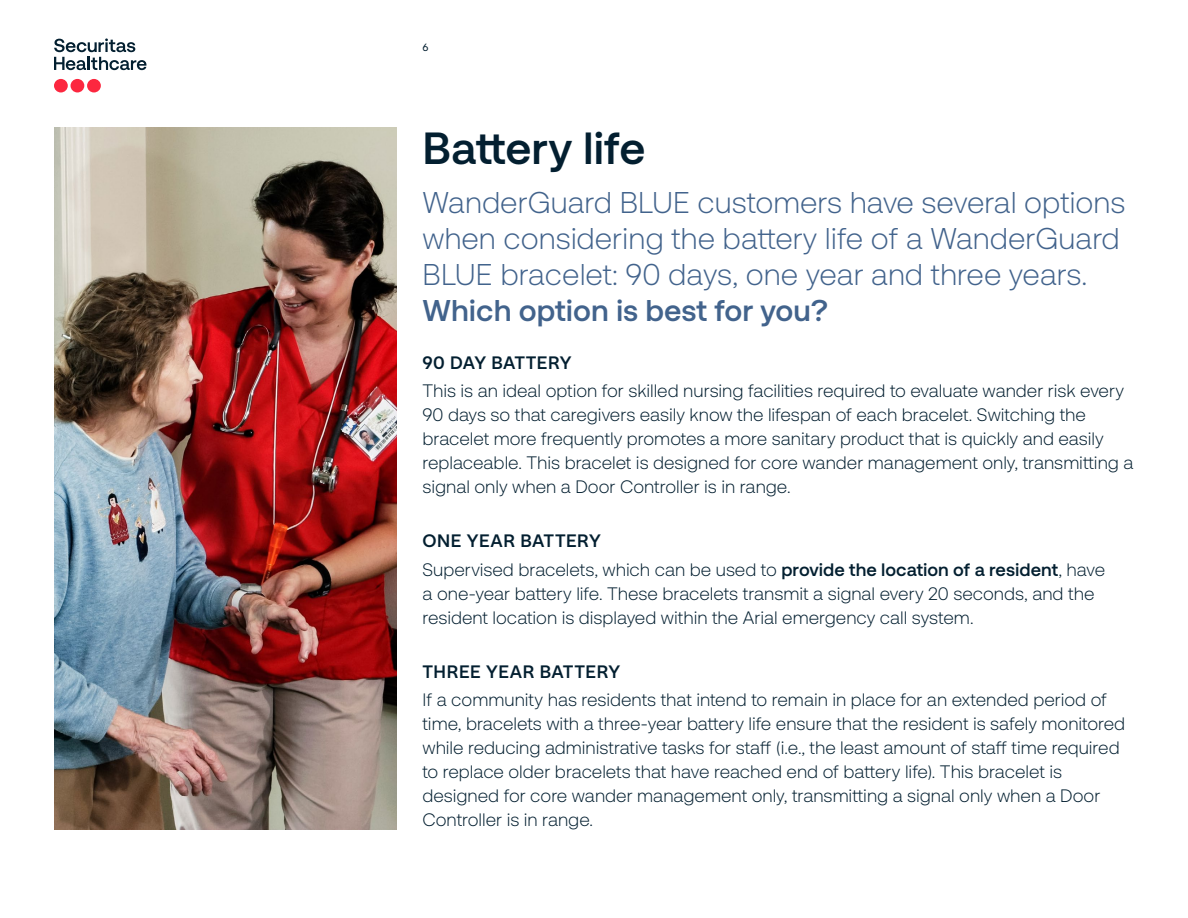
<style>
.page{position:relative;width:1188px;height:918px;background:#fff}
.page>*{position:absolute;margin:0;border:0;box-sizing:border-box;transform-origin:0 0}
.Subheader{font:700 45px "Securitas Pro";letter-spacing:-.005em;color:#031f30}
.t1{font:300 30px/36px "Securitas Pro";color:#42638c}
.Body{font:300 18px/24px "Securitas Pro";color:#031f30}
.Body_Header{font:700 18px "Securitas Pro";letter-spacing:.025em;color:#031f30}
.t2{font:10.5px "Securitas Pro";color:#031f30}
.s1{font-weight:700}
</style>
<div class="page">
<div style="left:54px;top:79px;width:14px;height:13px;background:#fc273f;border-radius:50%"></div>
<div style="left:71px;top:79px;width:13px;height:13px;background:#fc273f;border-radius:50%"></div>
<div style="left:87px;top:79px;width:14px;height:13px;background:#fc273f;border-radius:50%"></div>
<svg style="left:54px;top:38px;width:92px;height:32px"></svg>
<img style="left:54px;top:128px;width:343px;height:701px">
<p class="t2" style="left:423px;top:41px;width:8px">6</p>
<p class="Subheader" style="left:423px;top:120px;width:224px">Battery life</p>
<p class="t1" style="left:423px;top:184px;width:704px">WanderGuard BLUE customers have several options when considering the battery life of a WanderGuard BLUE bracelet: 90 days, one year and three years.<br><span class="s1">Which option is best for you?</span></p>
<p class="Body_Header" style="left:423px;top:352px;width:151px">90 DAY BATTERY</p>
<p class="Body" style="left:423px;top:379px;width:712px">This is an ideal option for skilled nursing facilities required to evaluate wander risk every 90 days so that caregivers easily know the lifespan of each bracelet. Switching the bracelet more frequently promotes a more sanitary product that is quickly and easily replaceable. This bracelet is designed for core wander management only, transmitting a signal only when a Door Controller is in range.</p>
<p class="Body_Header" style="left:423px;top:530px;width:180px">ONE YEAR BATTERY</p>
<p class="Body" style="left:423px;top:557px;width:684px">Supervised bracelets, which can be used to <span class="s1">provide the location of a resident</span>, have a one-year battery life. These bracelets transmit a signal every 20 seconds, and the resident location is displayed within the Arial emergency call system.</p>
<p class="Body_Header" style="left:423px;top:660px;width:199px">THREE YEAR BATTERY</p>
<p class="Body" style="left:423px;top:687px;width:704px">If a community has residents that intend to remain in place for an extended period of time, bracelets with a three-year battery life ensure that the resident is safely monitored while reducing administrative tasks for staff (i.e., the least amount of staff time required to replace older bracelets that have reached end of battery life). This bracelet is designed for core wander management only, transmitting a signal only when a Door Controller is in range.</p>
</div>
